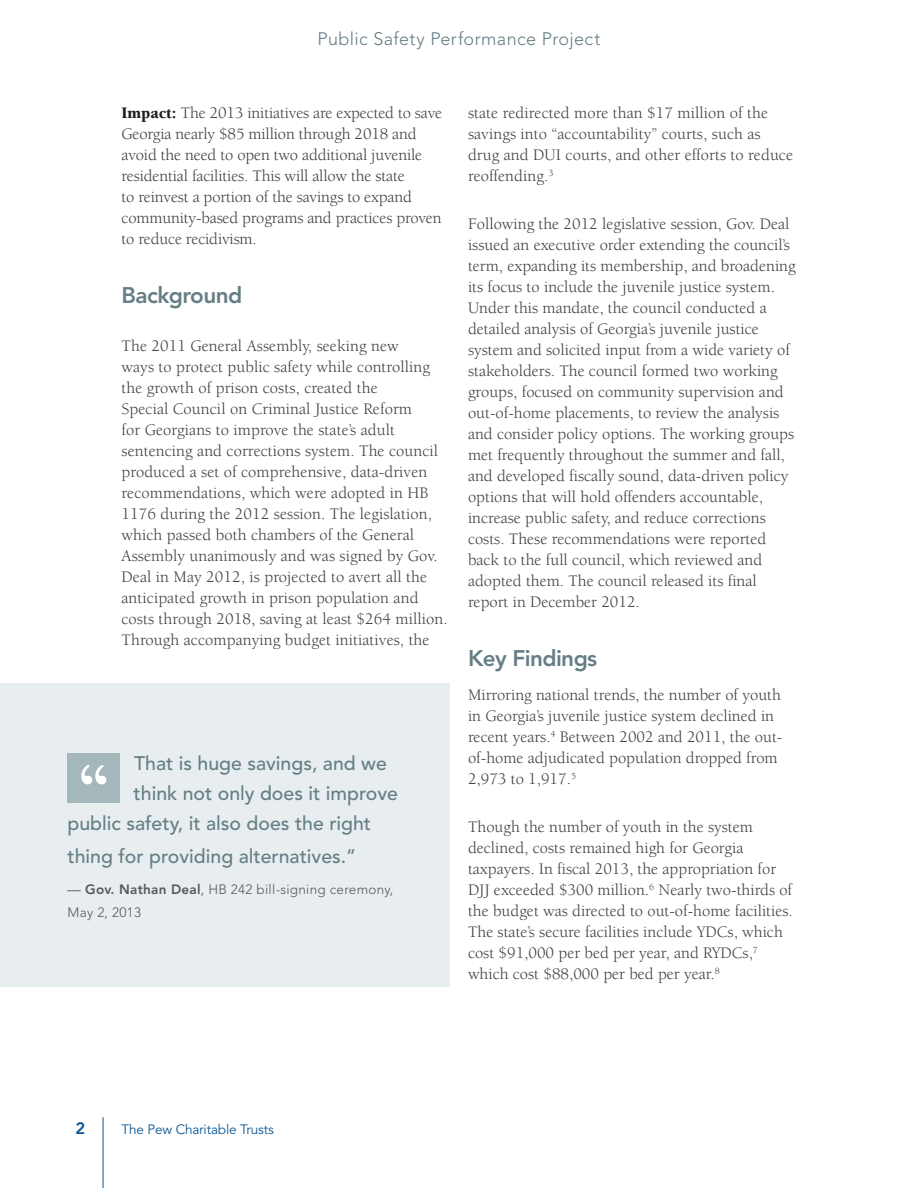
<style>
.page{position:relative;width:918px;height:1188px;background:#fff}
.page>*{position:absolute;margin:0;border:0;box-sizing:border-box;transform-origin:0 0}
.t1{font:900 69.6px "Berkeley Std";color:#fff}
.BODY_text{font:800 22.5px "Avenir LT Std";letter-spacing:-.025em;color:#657e85}
.CALLOUT_text{font:500 19.5px "Avenir LT Std";color:#657e85}
.t2{font:300 18px "Avenir LT Std";letter-spacing:.02em;color:#657e85}
.BODY_text-2{font:16.5px/21px "Berkeley Std";color:#3e3e3f}
.FOOTER_pagenumber_le{font:800 16.5px "Avenir LT Std";color:#0c5896}
.CALLOUT_text_attribu{font:300 13.5px/22.5px "Avenir LT Std";letter-spacing:.02em;color:#57585a}
.t3{font:13.5px "Avenir LT Std";letter-spacing:-.01em;color:#0c5896}
.s1{font-weight:900;color:#231f20}
.s2{font-weight:400}
.s3{font-weight:800}
</style>
<div class="page">
<hr style="left:103px;top:1117px;width:1px;height:71px;background:#0c5896">
<div style="left:0;top:683px;width:450px;height:304px;background:#e8eeef"></div>
<div style="left:68px;top:753px;width:52px;height:50px;background:#a4b7ba"></div>
<p class="t2" style="left:318px;top:28px;width:284px">Public Safety Performance Project</p>
<p class="BODY_text-2" style="left:122px;top:103px;width:322px"><span class="s1">Impact:</span> The 2013 initiatives are expected to save Georgia nearly $85 million through 2018 and avoid the need to open two additional juvenile residential facilities. This will allow the state<br>to reinvest a portion of the savings to expand community-based programs and practices proven to reduce recidivism.</p>
<p class="BODY_text" style="left:122px;top:282px;width:122px">Background</p>
<p class="BODY_text-2" style="left:122px;top:335px;width:328px">The 2011 General Assembly, seeking new<br>ways to protect public safety while controlling the growth of prison costs, created the<br>Special Council on Criminal Justice Reform<br>for Georgians to improve the state’s adult sentencing and corrections system. The council produced a set of comprehensive, data-driven recommendations, which were adopted in HB 1176 during the 2012 session. The legislation, which passed both chambers of the General Assembly unanimously and was signed by Gov.<br>Deal in May 2012, is projected to avert all the anticipated growth in prison population and costs through 2018, saving at least $264 million.<br>Through accompanying budget initiatives, the</p>
<p class="t1" style="left:78px;top:751px;width:32px">“</p>
<p class="CALLOUT_text" style="left:134px;top:752px;width:254px">That is huge savings, and we</p>
<p class="CALLOUT_text" style="left:134px;top:782px;width:266px">think not only does it improve</p>
<p class="CALLOUT_text" style="left:68px;top:812px;width:305px">public safety, it also does the right</p>
<p class="CALLOUT_text" style="left:68px;top:845px;width:290px">thing for providing alternatives.”</p>
<p class="CALLOUT_text_attribu" style="left:68px;top:878px;width:327px"><span class="s2">—</span> <span class="s3">Gov. Nathan Deal</span>, HB 242 bill-signing ceremony,<br>May 2, 2013</p>
<p class="BODY_text-2" style="left:468px;top:103px;width:327px">state redirected more than $17 million of the savings into “accountability” courts, such as drug and DUI courts, and other efforts to reduce reoffending.<sup>3</sup></p>
<p class="BODY_text-2" style="left:468px;top:214px;width:329px">Following the 2012 legislative session, Gov. Deal issued an executive order extending the council’s term, expanding its membership, and broadening its focus to include the juvenile justice system.<br>Under this mandate, the council conducted a detailed analysis of Georgia’s juvenile justice system and solicited input from a wide variety of stakeholders. The council formed two working groups, focused on community supervision and out-of-home placements, to review the analysis and consider policy options. The working groups met frequently throughout the summer and fall, and developed fiscally sound, data-driven policy options that will hold offenders accountable, increase public safety, and reduce corrections costs. These recommendations were reported back to the full council, which reviewed and adopted them. The council released its final report in December 2012.</p>
<h1 class="BODY_text" style="left:468px;top:645px;width:131px">Key Findings</h1>
<p class="BODY_text-2" style="left:468px;top:685px;width:316px">Mirroring national trends, the number of youth in Georgia’s juvenile justice system declined in recent years.<sup>4</sup> Between 2002 and 2011, the out&shy;of-home adjudicated population dropped from 2,973 to 1,917.<sup>5</sup></p>
<p class="BODY_text-2" style="left:468px;top:817px;width:326px">Though the number of youth in the system declined, costs remained high for Georgia taxpayers. In fiscal 2013, the appropriation for DJJ exceeded $300 million.<sup>6</sup> Nearly two-thirds of the budget was directed to out-of-home facilities.<br>The state’s secure facilities include YDCs, which cost $91,000 per bed per year, and RYDCs,<sup>7 </sup>which cost $88,000 per bed per year.<sup>8</sup></p>
<p class="FOOTER_pagenumber_le" style="left:76px;top:1119px;width:11px">2</p>
<p class="t3" style="left:122px;top:1122px;width:154px">The Pew Charitable Trusts</p>
</div>
